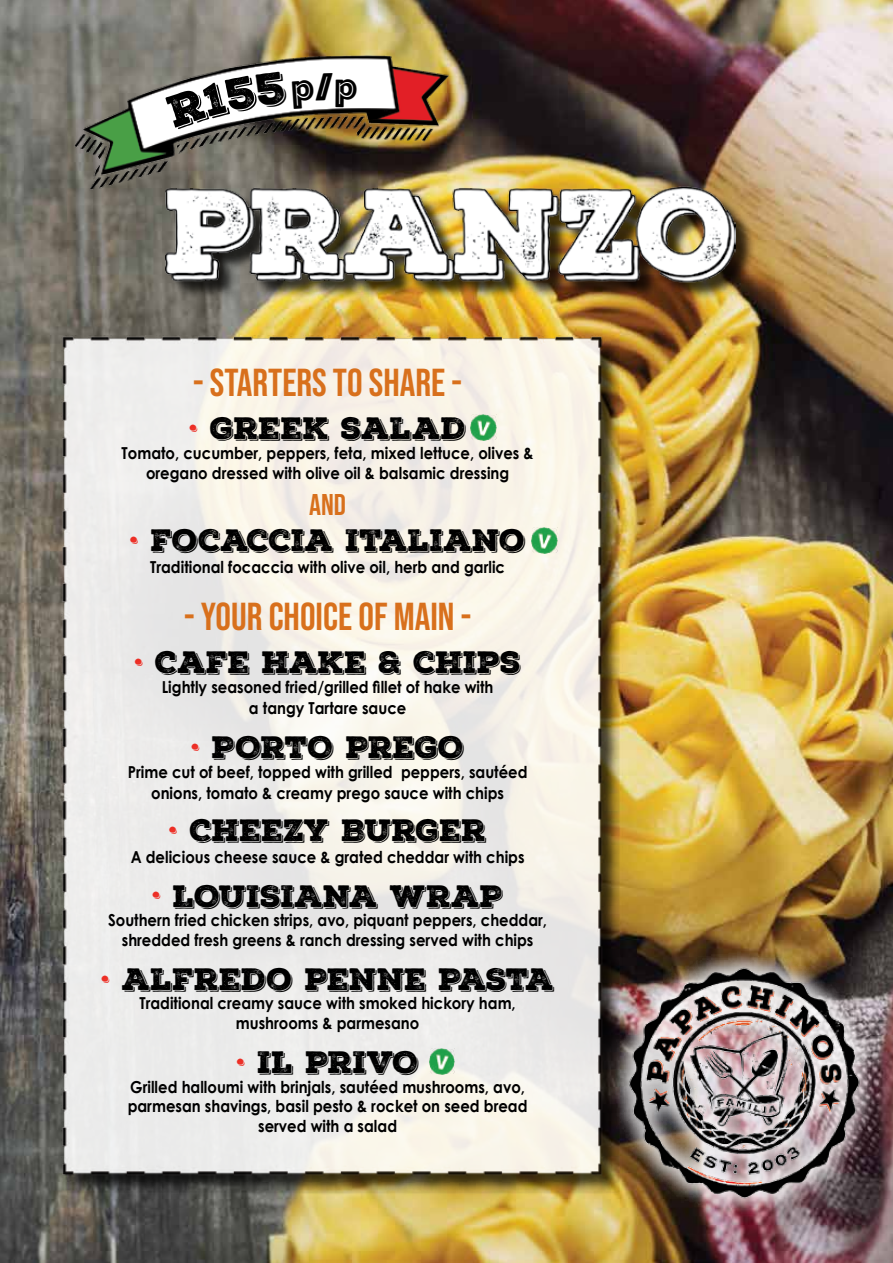
<style>
.page{position:relative;width:893px;height:1263px;background:#fff}
.page>*{position:absolute;margin:0;border:0;box-sizing:border-box;transform-origin:0 0}
.t1{font:39px "Bebas Neue";color:#d8701c}
.t2{font:30px "Nexa Rust Slab Black Shadow 01";color:#000}
.t3{font:30px "Bebas Neue";color:#d8701c}
.t4{font:700 16.5px/19.8px "Century Gothic";color:#000;text-align:center;scale:.9 1}
</style>
<div class="page">
<img style="left:0;top:0;width:893px;height:1263px">
<div style="left:168px;top:189px;width:587px;height:112px;background:#000;opacity:.75"></div>
<img style="left:166px;top:174px;width:570px;height:121px">
<img style="left:61px;top:43px;width:413px;height:154px">
<img style="left:62px;top:336px;width:560px;height:859px">
<img style="left:612px;top:950px;width:265px;height:266px">
<img style="left:429px;top:1048px;width:26px;height:26px">
<img style="left:471px;top:415px;width:26px;height:26px">
<img style="left:531px;top:527px;width:26px;height:26px">
<svg style="left:165px;top:71px;width:192px;height:59px"></svg>
<h1 class="t1" style="left:193px;top:360px;width:270px">- STARTERS TO SHARE -</h1>
<h2 class="t2" style="left:189px;top:408px;width:278px"><sup>.</sup> GREEK SALAD</h2>
<p class="t4" style="left:122px;top:443px;width:459px">Tomato, cucumber, peppers, feta, mixed lettuce, olives &amp; oregano dressed with olive oil &amp; balsamic dressing</p>
<h2 class="t3" style="left:309px;top:488px;width:39px">AND</h2>
<h2 class="t2" style="left:130px;top:520px;width:397px"><sup>.</sup> FOCACCIA ITALIANO</h2>
<p class="t4" style="left:150px;top:556px;width:396px">Traditional focaccia with olive oil, herb and garlic</p>
<h1 class="t1" style="left:184px;top:594px;width:289px">- YOUR CHOICE OF MAIN -</h1>
<h2 class="t2" style="left:134px;top:642px;width:388px"><sup>.</sup> CAFE HAKE &amp; CHIPS</h2>
<p class="t4" style="left:162px;top:676px;width:370px;line-height:21.6px">Lightly seasoned fried/grilled fillet of hake with a tangy Tartare sauce</p>
<h2 class="t2" style="left:191px;top:727px;width:275px"><sup>.</sup> PORTO PREGO</h2>
<p class="t4" style="left:128px;top:761px;width:446px;line-height:21.6px">Prime cut of beef, topped with grilled peppers, sautéed onions, tomato &amp; creamy prego sauce with chips</p>
<h2 class="t2" style="left:169px;top:810px;width:319px"><sup>.</sup> CHEEZY BURGER</h2>
<p class="t4" style="left:131px;top:847px;width:439px">A delicious cheese sauce &amp; grated cheddar with chips</p>
<h2 class="t2" style="left:152px;top:875px;width:352px"><sup>.</sup> LOUISIANA WRAP</h2>
<p class="t4" style="left:108px;top:910px;width:489px">Southern fried chicken strips, avo, piquant peppers, cheddar, shredded fresh greens &amp; ranch dressing served with chips</p>
<h2 class="t2" style="left:101px;top:958px;width:454px"><sup>.</sup> ALFREDO PENNE PASTA</h2>
<p class="t4" style="left:139px;top:993px;width:420px">Traditional creamy sauce with smoked hickory ham, mushrooms &amp; parmesano</p>
<h2 class="t2" style="left:237px;top:1041px;width:184px"><sup>.</sup> IL PRIVO</h2>
<p class="t4" style="left:128px;top:1076px;width:446px">Grilled halloumi with brinjals, sautéed mushrooms, avo, parmesan shavings, basil pesto &amp; rocket on seed bread served with a salad</p>
</div>
